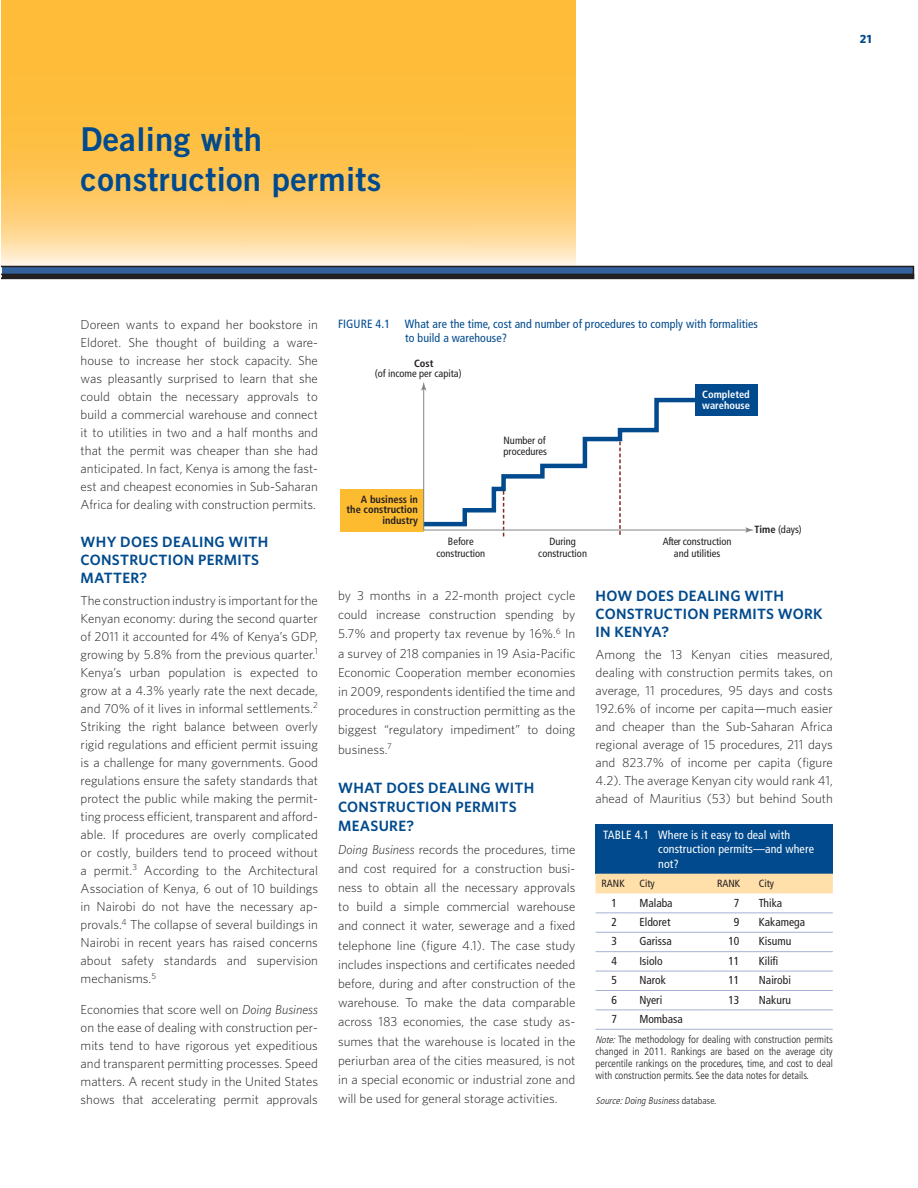
<style>
.page{position:relative;width:918px;height:1188px;background:#fff}
.page>*{position:absolute;margin:0;border:0;box-sizing:border-box;transform-origin:0 0}
.t1{font:32.85px/40.3px "Trade Gothic LT Std Bd 2";letter-spacing:.01em;color:#004a8d}
.t2{font:600 14.85px/18px "Whitney";letter-spacing:.02em;color:#004a8d}
.t3{font:300 13.05px/18px "Whitney";color:#231f20;text-align:justify}
.t4{font:condensed 12px/14.4px "Frutiger LT Std";letter-spacing:.005em;color:#004a8d}
.t5{font:condensed 12px/14.4px "Frutiger LT Std";letter-spacing:.01em;color:#fff}
.t6{font:700 12px "Whitney";color:#004a8d}
.t7{font:condensed 11.55px "Frutiger LT Std";color:#231f20}
.t8{font:300 condensed 10.5px/12px "Frutiger LT Std";color:#231f20;text-align:justify}
.t9{font:condensed 10.5px/12px "Frutiger LT Std";color:#231f20;text-align:center}
.t10{font:700 condensed 10.5px/10.5px "Frutiger LT Std";color:#231f20;text-align:right}
.t11{font:700 condensed 10.5px/10.5px "Frutiger LT Std";color:#fff}
.t12{font:italic 300 condensed 9.75px "Frutiger LT Std";color:#231f20}
.s1{font-style:italic}
.s2{font-weight:700}
.s3{font-family:"Frutizer LT Std";font-size:9.75px}
.s4{font-family:"Frutizer LT Std";font-style:normal}
.s5{font-style:normal}
</style>
<div class="page">
<img style="left:2px;top:0;width:573px;height:266px">
<svg style="left:2px;top:266px;width:912px;height:13px;background:#2a3f5d"></svg>
<div style="left:596px;top:824px;width:237px;height:50px;background:#004a8d"></div>
<div style="left:596px;top:874px;width:237px;height:19px;background:#ffe0ab"></div>
<hr style="left:596px;top:913px;width:115px;height:1px;background:#a4b1d3">
<hr style="left:711px;top:913px;width:42px;height:1px;background:#a4b1d3">
<hr style="left:753px;top:913px;width:80px;height:1px;background:#a4b1d3">
<hr style="left:596px;top:932px;width:115px;height:1px;background:#a4b1d3">
<hr style="left:711px;top:932px;width:42px;height:1px;background:#a4b1d3">
<hr style="left:753px;top:932px;width:80px;height:1px;background:#a4b1d3">
<hr style="left:596px;top:951px;width:115px;height:1px;background:#a4b1d3">
<hr style="left:711px;top:951px;width:42px;height:1px;background:#a4b1d3">
<hr style="left:753px;top:951px;width:80px;height:1px;background:#a4b1d3">
<hr style="left:596px;top:971px;width:115px;height:1px;background:#a4b1d3">
<hr style="left:711px;top:971px;width:42px;height:1px;background:#a4b1d3">
<hr style="left:753px;top:971px;width:80px;height:1px;background:#a4b1d3">
<hr style="left:596px;top:990px;width:115px;height:1px;background:#a4b1d3">
<hr style="left:711px;top:990px;width:42px;height:1px;background:#a4b1d3">
<hr style="left:753px;top:990px;width:80px;height:1px;background:#a4b1d3">
<hr style="left:596px;top:1010px;width:115px;height:1px;background:#a4b1d3">
<hr style="left:711px;top:1010px;width:42px;height:1px;background:#a4b1d3">
<hr style="left:753px;top:1010px;width:80px;height:1px;background:#a4b1d3">
<hr style="left:596px;top:1029px;width:115px;height:1px;background:#a4b1d3">
<hr style="left:711px;top:1029px;width:42px;height:1px;background:#a4b1d3">
<hr style="left:753px;top:1029px;width:80px;height:1px;background:#a4b1d3">
<div style="left:340px;top:489px;width:84px;height:43px;background:#fdbb30"></div>
<div style="left:695px;top:384px;width:63px;height:32px;background:#004a8d"></div>
<svg style="left:421px;top:382px;width:279px;height:155px"></svg>
<hr style="left:424px;top:530px;width:324px;height:1px;background:#808285">
<svg style="left:745px;top:527px;width:9px;height:6px"></svg>
<h1 class="t1" style="left:81px;top:121px;width:302px">Dealing with construction permits</h1>
<p class="t6" style="left:860px;top:35px;width:14px">21</p>
<p class="t3" style="left:81px;top:317px;width:239px">Doreen wants to expand her bookstore in Eldoret. She thought of building a ware&shy;house to increase her stock capacity. She was pleasantly surprised to learn that she could obtain the necessary approvals to build a commercial warehouse and connect it to utilities in two and a half months and that the permit was cheaper than she had anticipated. In fact, Kenya is among the fast&shy;est and cheapest economies in Sub-Saharan Africa for dealing with construction permits.</p>
<p class="t2" style="left:81px;top:534px;width:189px">WHY DOES DEALING WITH<br>CONSTRUCTION PERMITS<br>MATTER?</p>
<p class="t3" style="left:81px;top:592px;width:239px">The construction industry is important for the Kenyan economy: during the second quarter of 2011 it accounted for 4% of Kenya’s GDP, growing by 5.8% from the previous quarter.<sup>1<br></sup>Kenya’s urban population is expected to grow at a 4.3% yearly rate the next decade, and 70% of it lives in informal settlements.<sup>2<br></sup>Striking the right balance between overly rigid regulations and efficient permit issuing is a challenge for many governments. Good regulations ensure the safety standards that protect the public while making the permit&shy;ting process efficient, transparent and afford&shy;able. If procedures are overly complicated or costly, builders tend to proceed without a permit.<sup>3</sup> According to the Architectural Association of Kenya, 6 out of 10 buildings in Nairobi do not have the necessary ap&shy;provals.<sup>4</sup> The collapse of several buildings in Nairobi in recent years has raised concerns about safety standards and supervision mechanisms.<sup>5</sup></p>
<p class="t3" style="left:81px;top:1002px;width:239px">Economies that score well on <span class="s1">Doing Business </span>on the ease of dealing with construction per&shy;mits tend to have rigorous yet expeditious and transparent permitting processes. Speed matters. A recent study in the United States shows that accelerating permit approvals</p>
<p class="t4" style="left:405px;top:317px;width:354px;text-indent:-67px">FIGURE 4.1 What are the time, cost and number of procedures to comply with formalities to build a warehouse?</p>
<p class="t10" style="left:414px;top:358px;width:21px">Cost</p>
<p class="t9" style="left:375px;top:368px;width:88px">(of income per capita)</p>
<p class="t9" style="left:504px;top:436px;width:45px;line-height:10.5px;text-align:left">Number of procedures</p>
<p class="t11" style="left:702px;top:390px;width:49px">Completed warehouse</p>
<p class="t10" style="left:347px;top:495px;width:73px">A business in the construction industry</p>
<p class="t9" style="left:436px;top:536px;width:50px">Before construction</p>
<p class="t9" style="left:663px;top:536px;width:70px">After construction and utilities</p>
<p class="t9" style="left:538px;top:536px;width:50px">During construction</p>
<p class="t9" style="left:754px;top:524px;width:49px"><span class="s2">Time</span> (days)</p>
<p class="t3" style="left:338px;top:587px;width:239px;line-height:19.2px">by 3 months in a 22-month project cycle could increase construction spending by 5.7% and property tax revenue by 16%.<sup>6</sup> In a survey of 218 companies in 19 Asia-Pacific Economic Cooperation member economies in 2009, respondents identified the time and procedures in construction permitting as the biggest “regulatory impediment” to doing business.<sup>7</sup></p>
<p class="t2" style="left:338px;top:779px;width:198px;line-height:19.2px">WHAT DOES DEALING WITH<br>CONSTRUCTION PERMITS<br>MEASURE?</p>
<p class="t3" style="left:338px;top:841px;width:239px;line-height:19.2px"><span class="s1">Doing Business</span> records the procedures, time and cost required for a construction busi&shy;ness to obtain all the necessary approvals to build a simple commercial warehouse and connect it water, sewerage and a fixed telephone line (figure 4.1). The case study includes inspections and certificates needed before, during and after construction of the warehouse. To make the data comparable across 183 economies, the case study as&shy;sumes that the warehouse is located in the periurban area of the cities measured, is not in a special economic or industrial zone and will be used for general storage activities.</p>
<p class="t2" style="left:596px;top:588px;width:229px">HOW DOES DEALING WITH<br>CONSTRUCTION PERMITS WORK<br>IN KENYA?</p>
<p class="t3" style="left:596px;top:646px;width:239px">Among the 13 Kenyan cities measured, dealing with construction permits takes, on average, 11 procedures, 95 days and costs 192.6% of income per capita—much easier and cheaper than the Sub-Saharan Africa regional average of 15 procedures, 211 days and 823.7% of income per capita (figure 4.2). The average Kenyan city would rank 41, ahead of Mauritius (53) but behind South</p>
<p class="t5" style="left:658px;top:828px;width:157px;text-indent:-55px">TABLE 4.1 Where is it easy to deal with construction permits—and where not?</p>
<p class="t9" style="left:602px;top:878px;width:25px">RANK</p>
<p class="t9" style="left:639px;top:878px;width:17px">City</p>
<p class="t9" style="left:717px;top:878px;width:25px">RANK</p>
<p class="t9" style="left:759px;top:878px;width:17px">City</p>
<p class="t7" style="left:611px;top:898px;width:7px">1</p>
<p class="t7" style="left:639px;top:898px;width:35px">Malaba</p>
<p class="t7" style="left:734px;top:898px;width:7px">7</p>
<p class="t7" style="left:759px;top:898px;width:25px">Thika</p>
<p class="t7" style="left:611px;top:917px;width:7px">2</p>
<p class="t7" style="left:639px;top:917px;width:33px">Eldoret</p>
<p class="t7" style="left:734px;top:917px;width:7px">9</p>
<p class="t7" style="left:759px;top:917px;width:48px">Kakamega</p>
<p class="t7" style="left:611px;top:936px;width:7px">3</p>
<p class="t7" style="left:639px;top:936px;width:34px">Garissa</p>
<p class="t7" style="left:728px;top:936px;width:13px">10</p>
<p class="t7" style="left:759px;top:936px;width:34px">Kisumu</p>
<p class="t7" style="left:611px;top:956px;width:7px">4</p>
<p class="t7" style="left:639px;top:956px;width:25px">Isiolo</p>
<p class="t7" style="left:728px;top:956px;width:13px">11</p>
<p class="t7" style="left:759px;top:956px;width:21px">Kilifi</p>
<p class="t7" style="left:611px;top:975px;width:7px">5</p>
<p class="t7" style="left:639px;top:975px;width:28px">Narok</p>
<p class="t7" style="left:728px;top:975px;width:13px">11</p>
<p class="t7" style="left:759px;top:975px;width:34px">Nairobi</p>
<p class="t7" style="left:611px;top:995px;width:7px">6</p>
<p class="t7" style="left:639px;top:995px;width:24px">Nyeri</p>
<p class="t7" style="left:728px;top:995px;width:13px">13</p>
<p class="t7" style="left:759px;top:995px;width:34px">Nakuru</p>
<p class="t7" style="left:611px;top:1014px;width:7px">7</p>
<p class="t7" style="left:639px;top:1014px;width:45px">Mombasa</p>
<p class="t8" style="left:596px;top:1034px;width:239px"><span class="s3">Note:</span> The methodology for dealing with construction permits changed in 2011. Rankings are based on the average city percentile rankings on the procedures, time, and cost to deal with construction permits. See the data notes for details.</p>
<p class="t12" style="left:596px;top:1096px;width:123px"><span class="s4">Source:</span> Doing Business <span class="s5">database.</span></p>
</div>
